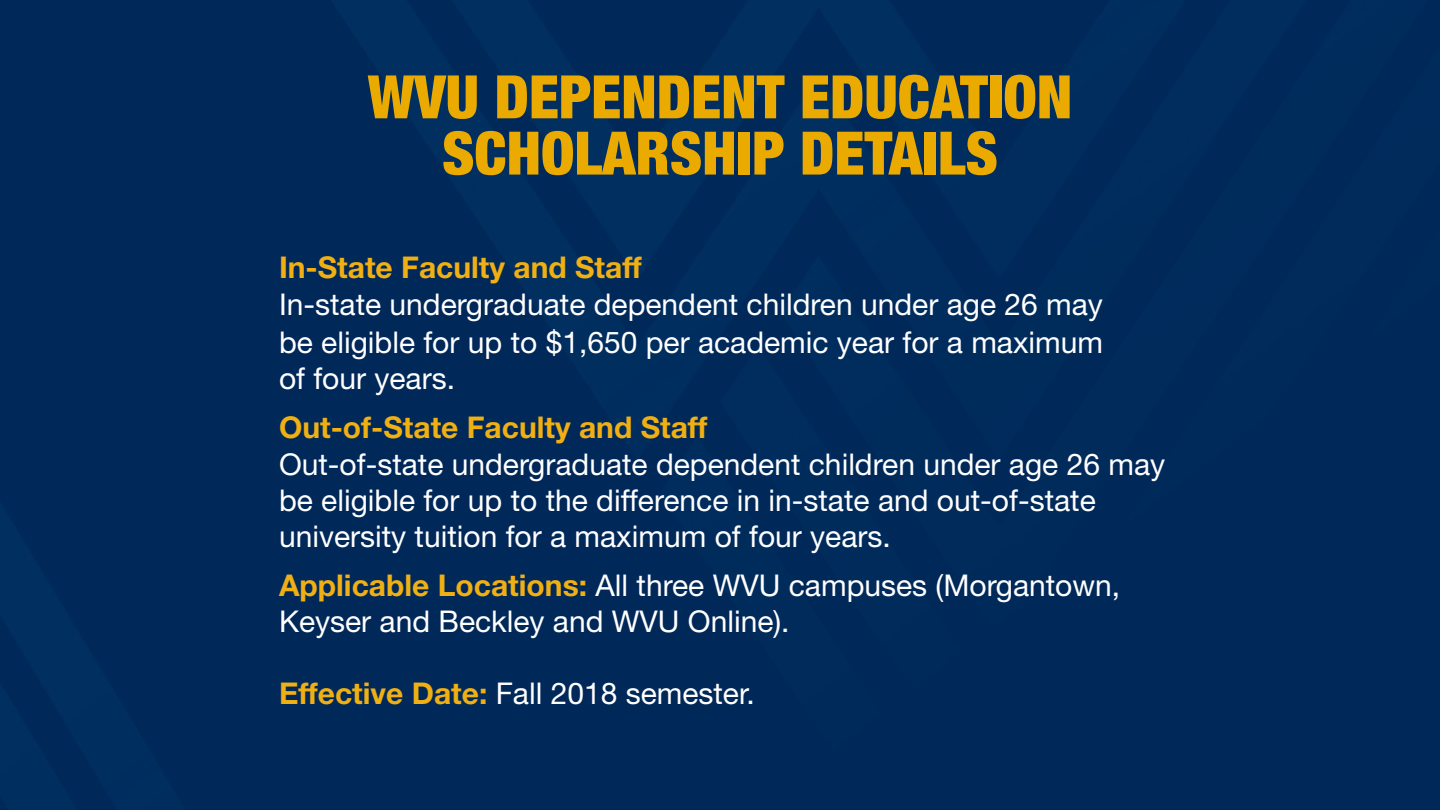
<style>
.page{position:relative;width:1440px;height:810px;background:#002b5c}
.page>*{position:absolute;margin:0;border:0;box-sizing:border-box;transform-origin:0 0}
.t1{font:900 condensed 60px/56.2px "Helvetica Neue";color:#eaaa00;text-align:center}
.t2{font:30px/36px "Helvetica Neue LT Std";color:#fff}
.t3{font:700 30px "Helvetica Neue LT Std";color:#f0af13}
.s1{font-weight:700;color:#f0af13}
</style>
<div class="page">
<p class="t1" style="left:368px;top:66px;width:706px">WVU DEPENDENT EDUCATION<br>SCHOLARSHIP DETAILS</p>
<p class="t3" style="left:279px;top:249px;width:364px">In-State Faculty and Staff</p>
<p class="t2" style="left:279px;top:286px;width:826px;line-height:36.8px;text-align:justify">In-state undergraduate dependent children under age 26 may be eligible for up to $1,650 per academic year for a maximum of four years.</p>
<p class="t3" style="left:279px;top:408px;width:430px">Out-of-State Faculty and Staff</p>
<p class="t2" style="left:279px;top:446px;width:888px">Out-of-state undergraduate dependent children under age 26 may be eligible for up to the difference in in-state and out-of-state university tuition for a maximum of four years.</p>
<p class="t2" style="left:279px;top:567px;width:843px"><span class="s1">Applicable Locations:</span> All three WVU campuses (Morgantown,<br>Keyser and Beckley and WVU Online).</p>
<p class="t2" style="left:279px;top:675px;width:477px"><span class="s1">Effective Date:</span> Fall 2018 semester.</p>
</div>
